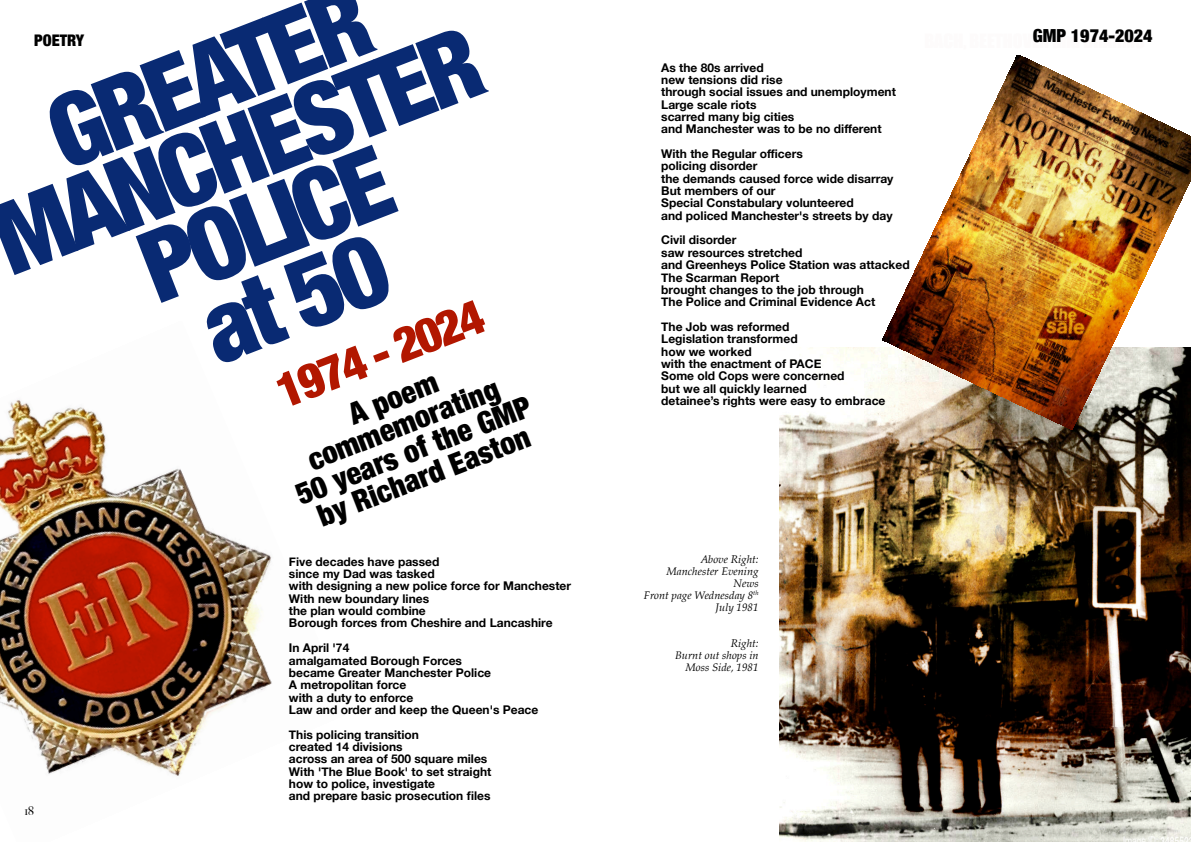
<style>
.page{position:relative;width:1191px;height:842px;background:#fff}
.page>*{position:absolute;margin:0;border:0;box-sizing:border-box;transform-origin:0 0}
.t1{font:900 condensed 100px/79px "Helvetica Neue";color:#092a73;text-align:center}
.t2{font:900 condensed 48px "Helvetica Neue";color:#b21700}
.t3{font:900 condensed 30px/28px "Helvetica Neue";color:#000;text-align:center}
.t4{font:900 condensed 18px "Helvetica Neue";color:#000}
.t5{font:900 condensed 16px "Helvetica Neue";color:#010101}
.t6{font:700 12px/12.3px "Helvetica Neue";color:#000}
.t7{font:500 12px "Big Caslon";color:#000}
.t8{font:italic 11px/12px "Palatino";color:#000;text-align:right}
</style>
<div class="page">
<img style="left:0;top:399px;width:272px;height:377px">
<img style="left:780px;top:348px;width:411px;height:494px">
<img style="left:882px;top:55px;width:309px;height:375px">
<h1 class="t1" style="left:-45px;top:130px;width:515px;rotate:-21deg">GREATER<br>MANCHESTER<br>POLICE<br>at 50</h1>
<h3 class="t5" style="left:34px;top:30px;width:51px">POETRY</h3>
<h2 class="t2" style="left:268px;top:365px;width:220px;rotate:-21deg">1974 - 2024</h2>
<h3 class="t3" style="left:272px;top:429px;width:251px;rotate:-21deg">A poem commemorating<br>50 years of the GMP by Richard Easton</h3>
<p class="t7" style="left:25px;top:806px;width:11px">18</p>
<p class="t6" style="left:289px;top:555px;width:284px">Five decades have passed<br>since my Dad was tasked<br>with designing a new police force for Manchester<br>With new boundary lines<br>the plan would combine<br>Borough forces from Cheshire and Lancashire</p>
<p class="t6" style="left:289px;top:641px;width:251px">In April '74<br>amalgamated Borough Forces<br>became Greater Manchester Police<br>A metropolitan force<br>with a duty to enforce<br>Law and order and keep the Queen's Peace</p>
<p class="t6" style="left:289px;top:728px;width:204px">This policing transition<br>created 14 divisions<br>across an area of 500 square miles<br>With 'The Blue Book' to set straight how to police, investigate<br>and prepare basic prosecution files</p>
<p class="t6" style="left:661px;top:61px;width:236px">As the 80s arrived<br>new tensions did rise<br>through social issues and unemployment<br>Large scale riots<br>scarred many big cities<br>and Manchester was to be no different</p>
<p class="t6" style="left:661px;top:147px;width:234px">With the Regular officers<br>policing disorder<br>the demands caused force wide disarray<br>But members of our<br>Special Constabulary volunteered<br>and policed Manchester's streets by day</p>
<p class="t6" style="left:661px;top:234px;width:250px">Civil disorder<br>saw resources stretched<br>and Greenheys Police Station was attacked<br>The Scarman Report<br>brought changes to the job through<br>The Police and Criminal Evidence Act</p>
<p class="t6" style="left:661px;top:320px;width:226px">The Job was reformed<br>Legislation transformed<br>how we worked<br>with the enactment of PACE<br>Some old Cops were concerned<br>but we all quickly learned<br>detainee’s rights were easy to embrace</p>
<p class="t8" style="left:644px;top:554px;width:116px">Above Right:<br>Manchester Evening<br>News<br>Front page Wednesday 8<sup>th<br></sup>July 1981</p>
<p class="t8" style="left:675px;top:638px;width:85px">Right:<br>Burnt out shops in<br>Moss Side, 1981</p>
<h3 class="t4" style="left:1033px;top:25px;width:121px">GMP 1974-2024</h3>
</div>
